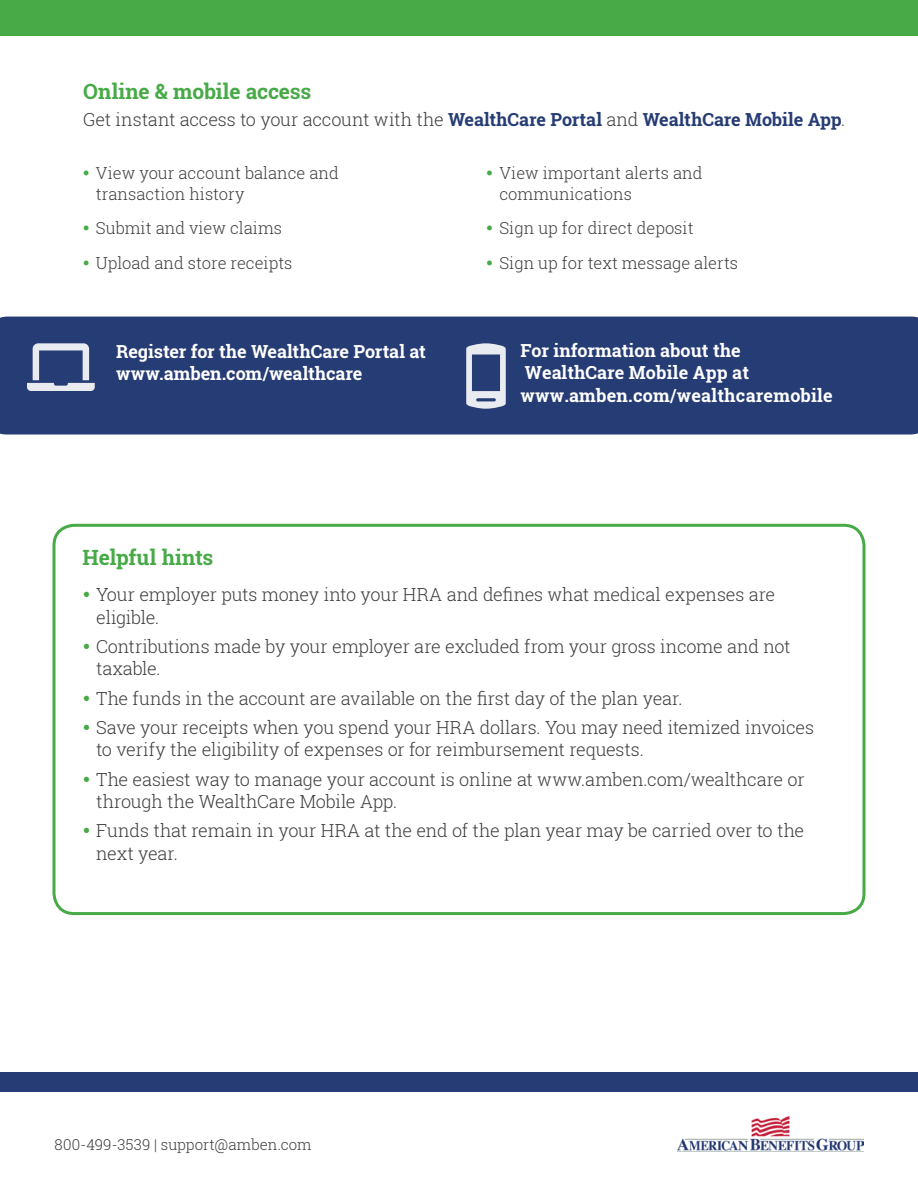
<style>
.page{position:relative;width:918px;height:1188px;background:#fff}
.page>*{position:absolute;margin:0;border:0;box-sizing:border-box;transform-origin:0 0}
.t1{font:700 21px "Roboto Slab";letter-spacing:-.005em;color:#47aa47}
.t2{font:300 18px/29.2px "Roboto Slab";letter-spacing:-.01em;color:#3e3e3f}
.t3{font:700 18px/22.5px "Roboto Slab";color:#fff}
.t4{font:300 16.5px/21px "Roboto Slab";color:#3e3e3f}
.t5{font:300 15px "Roboto Slab";letter-spacing:.005em;color:#3e3e3f}
.s1{font-weight:700;color:#263c74}
</style>
<div class="page">
<div style="left:52px;top:524px;width:814px;height:391px;border:3px solid #47aa47;border-radius:20px"></div>
<div style="left:0;top:317px;width:918px;height:118px;background:#263c74"></div>
<div style="left:0;top:0;width:918px;height:36px;background:#47aa47"></div>
<div style="left:0;top:1073px;width:918px;height:19px;background:#263c74"></div>
<img style="left:678px;top:1116px;width:186px;height:36px">
<svg style="left:27px;top:343px;width:68px;height:48px;background:#7280a4"></svg>
<svg style="left:466px;top:343px;width:40px;height:66px;background:#8c97b5"></svg>
<p class="t1" style="left:83px;top:77px;width:230px">Online &amp; mobile access</p>
<p class="t2" style="left:83px;top:104px;width:764px">Get instant access to your account with the <span class="s1">WealthCare Portal</span> and <span class="s1">WealthCare Mobile App</span>.</p>
<p class="t4" style="left:96px;top:162px;width:244px">View your account balance and transaction history</p>
<p class="t4" style="left:96px;top:211px;width:198px;line-height:34.5px">Submit and view claims<br>Upload and store receipts</p>
<p class="t3" style="left:116px;top:340px;width:311px">Register for the WealthCare Portal at www.amben.com/wealthcare</p>
<p class="t4" style="left:499px;top:162px;width:205px">View important alerts and communications</p>
<p class="t4" style="left:499px;top:211px;width:240px;line-height:34.5px">Sign up for direct deposit<br>Sign up for text message alerts</p>
<p class="t3" style="left:520px;top:339px;width:314px">For information about the<br>WealthCare Mobile App at www.amben.com/wealthcaremobile</p>
<p class="t1" style="left:83px;top:543px;width:132px">Helpful hints</p>
<p class="t2" style="left:96px;top:583px;width:681px;line-height:22.5px">Your employer puts money into your HRA and defines what medical expenses are eligible.</p>
<p class="t2" style="left:96px;top:635px;width:696px;line-height:22.5px">Contributions made by your employer are excluded from your gross income and not taxable.</p>
<p class="t2" style="left:96px;top:683px;width:719px">The funds in the account are available on the first day of the plan year.<br>Save your receipts when you spend your HRA dollars. You may need itemized invoices</p>
<p class="t2" style="left:96px;top:735px;width:710px">to verify the eligibility of expenses or for reimbursement requests.<br>The easiest way to manage your account is online at www.amben.com/wealthcare or</p>
<p class="t2" style="left:96px;top:786px;width:710px">through the WealthCare Mobile App.<br>Funds that remain in your HRA at the end of the plan year may be carried over to the</p>
<p class="t2" style="left:96px;top:838px;width:83px">next year.</p>
<p class="t5" style="left:55px;top:1134px;width:259px">800-499-3539 | support@amben.com</p>
</div>
